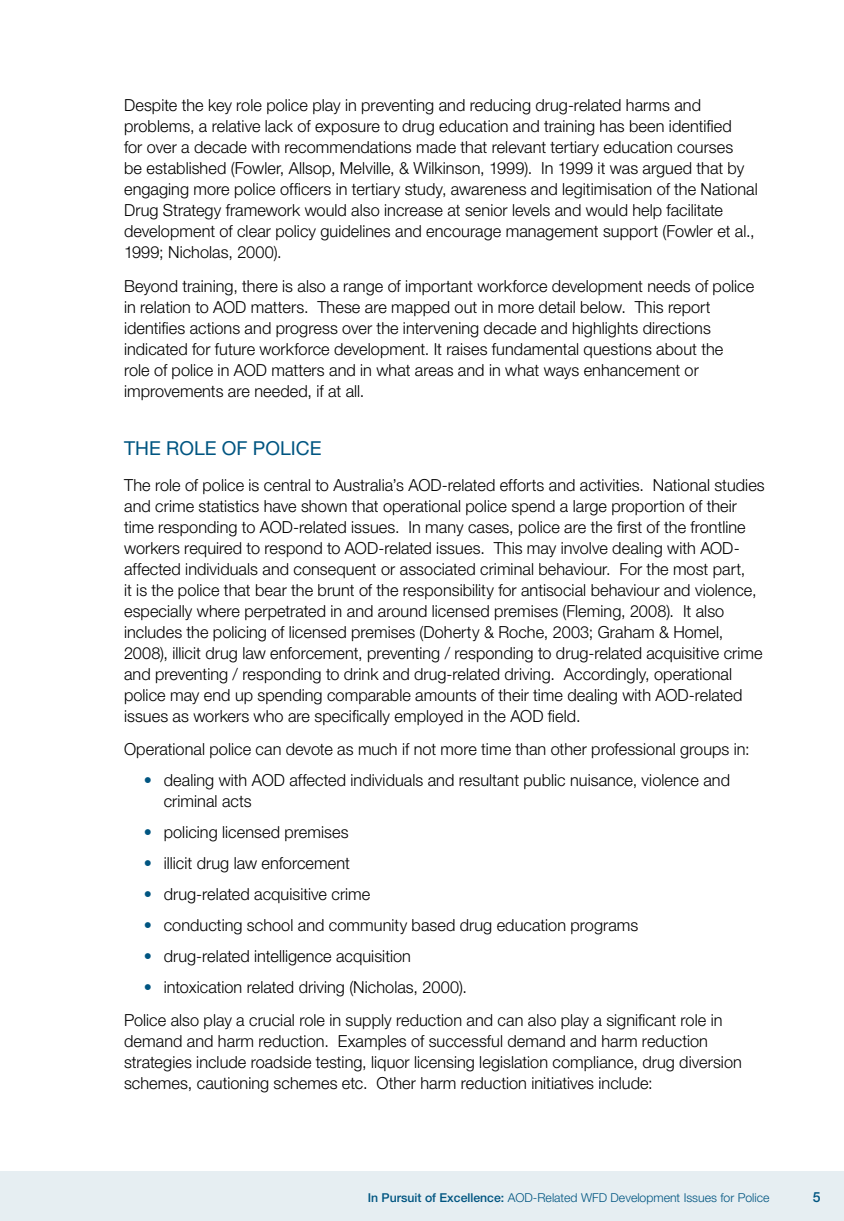
<style>
.page{position:relative;width:844px;height:1221px;background:#fff}
.page>*{position:absolute;margin:0;border:0;box-sizing:border-box;transform-origin:0 0}
.t1{font:19.25px "Helvetica Neue LT Std";color:#005581}
.t2{font:300 16.62px/21px "Helvetica Neue LT Std";letter-spacing:.005em;color:#000}
.t3{font:500 14px "Helvetica Neue LT Std";color:#005581}
.t4{font:300 12.25px "Helvetica Neue LT Std";color:#005581}
.s1{color:#005581}
.s2{font-weight:500}
</style>
<div class="page">
<div style="left:0;top:1171px;width:843px;height:49px;background:#e6eef2"></div>
<p class="t2" style="left:124px;top:94px;width:635px">Despite the key role police play in preventing and reducing drug-related harms and problems, a relative lack of exposure to drug education and training has been identified<br>for over a decade with recommendations made that relevant tertiary education courses<br>be established (Fowler, Allsop, Melville, &amp; Wilkinson, 1999). In 1999 it was argued that by engaging more police officers in tertiary study, awareness and legitimisation of the National Drug Strategy framework would also increase at senior levels and would help facilitate development of clear policy guidelines and encourage management support (Fowler et al., 1999; Nicholas, 2000).</p>
<p class="t2" style="left:124px;top:275px;width:631px">Beyond training, there is also a range of important workforce development needs of police in relation to AOD matters. These are mapped out in more detail below. This report identifies actions and progress over the intervening decade and highlights directions indicated for future workforce development. It raises fundamental questions about the<br>role of police in AOD matters and in what areas and in what ways enhancement or improvements are needed, if at all.</p>
<p class="t1" style="left:124px;top:436px;width:185px">THE ROLE OF POLICE</p>
<p class="t2" style="left:124px;top:474px;width:642px">The role of police is central to Australia’s AOD-related efforts and activities. National studies and crime statistics have shown that operational police spend a large proportion of their time responding to AOD-related issues. In many cases, police are the first of the frontline workers required to respond to AOD-related issues. This may involve dealing with AOD&shy;affected individuals and consequent or associated criminal behaviour. For the most part,<br>it is the police that bear the brunt of the responsibility for antisocial behaviour and violence, especially where perpetrated in and around licensed premises (Fleming, 2008). It also includes the policing of licensed premises (Doherty &amp; Roche, 2003; Graham &amp; Homel, 2008), illicit drug law enforcement, preventing / responding to drug-related acquisitive crime and preventing / responding to drink and drug-related driving. Accordingly, operational police may end up spending comparable amounts of their time dealing with AOD-related issues as workers who are specifically employed in the AOD field.</p>
<p class="t2" style="left:124px;top:738px;width:627px">Operational police can devote as much if not more time than other professional groups in:</p>
<p class="t2" style="left:164px;top:769px;width:567px;text-indent:-20px"><span class="s1">•</span> dealing with AOD affected individuals and resultant public nuisance, violence and criminal acts</p>
<p class="t2" style="left:144px;top:821px;width:206px"><span class="s1">•</span> policing licensed premises</p>
<p class="t2" style="left:144px;top:852px;width:207px"><span class="s1">•</span> illicit drug law enforcement</p>
<p class="t2" style="left:144px;top:883px;width:228px"><span class="s1">•</span> drug-related acquisitive crime</p>
<p class="t2" style="left:144px;top:914px;width:496px"><span class="s1">•</span> conducting school and community based drug education programs</p>
<p class="t2" style="left:144px;top:945px;width:268px"><span class="s1">•</span> drug-related intelligence acquisition</p>
<p class="t2" style="left:124px;top:969px;width:599px;line-height:33.4px;text-indent:20px"><span class="s1">•</span> intoxication related driving (Nicholas, 2000).<br>Police also play a crucial role in supply reduction and can also play a significant role in</p>
<p class="t2" style="left:124px;top:1030px;width:619px">demand and harm reduction. Examples of successful demand and harm reduction strategies include roadside testing, liquor licensing legislation compliance, drug diversion schemes, cautioning schemes etc. Other harm reduction initiatives include:</p>
<p class="t4" style="left:367px;top:1190px;width:403px"><span class="s2">In Pursuit of Excellence:</span> AOD-Related WFD Development Issues for Police</p>
<p class="t3" style="left:812px;top:1188px;width:9px">5</p>
</div>
